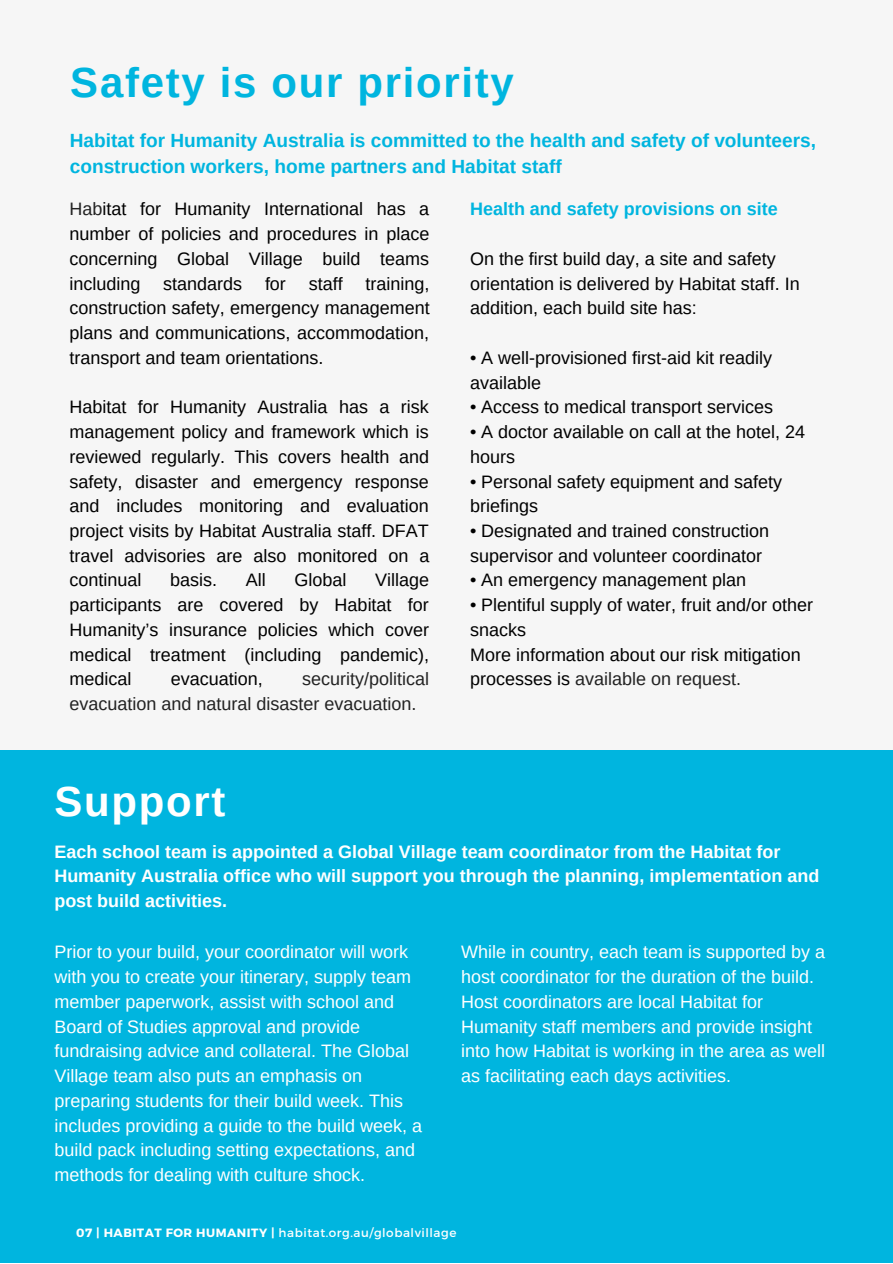
<style>
.page{position:relative;width:893px;height:1264px;background:#fff}
.page>*{position:absolute;margin:0;border:0;box-sizing:border-box;transform-origin:0 0}
.t1{font:700 42px "Arimo";letter-spacing:.04em;color:#00b5df}
.t2{font:700 42px "Arimo";letter-spacing:.04em;color:#fff}
.t3{font:700 19.05px "Arimo";color:#00b5df}
.t4{font:18px/24.8px "Arimo";color:#000}
.t5{font:18px/24.8px "Arimo";color:#fff}
.t6{font:700 18px/24.8px "Arimo";color:#fff}
.t7{font:18px/24.8px "Arimo";color:#222}
.t8{font:700 18px "Arimo";color:#00b5df}
.t9{font:12px "Montserrat";letter-spacing:.045em;color:#fff}
.s1{color:#222}
.s2{font-weight:700}
</style>
<div class="page">
<div style="left:0;top:0;width:892px;height:1262px;background:#f6f6f6"></div>
<div style="left:0;top:750px;width:892px;height:512px;background:#00b5df"></div>
<p class="t1" style="left:70px;top:59px;width:445px">Safety is our priority</p>
<p class="t3" style="left:70px;top:130px;width:747px">Habitat for Humanity Australia is committed to the health and safety of volunteers,</p>
<p class="t3" style="left:70px;top:156px;width:493px">construction workers, home partners and Habitat staff</p>
<p class="t4" style="left:69px;top:197px;width:361px;text-align:justify"><span class="s1">Hab</span>itat for Humanity International has a number of policies and procedures in place concerning Global Village build teams including</p>
<p class="t4" style="left:69px;top:271px;width:361px;text-align:justify;text-indent:296px">training, construction safety, emergency management plans and communications, accommodation, transport and team orientations.</p>
<p class="t4" style="left:69px;top:394px;width:361px;text-align:justify">Habitat for Humanity Australia has a risk management policy and framework which is reviewed regularly. This covers health and safety, disaster and emergency response and includes monitoring and evaluation project visits by Habitat Australia staff. DFAT travel advisories are also monitored on a continual</p>
<p class="t4" style="left:163px;top:271px;width:80px">standards</p>
<p class="t4" style="left:265px;top:271px;width:22px">for</p>
<p class="t4" style="left:309px;top:271px;width:35px">staff</p>
<p class="t4" style="left:69px;top:568px;width:361px;text-align:justify;text-indent:305px">Village participants are covered by Habitat for Humanity’s insurance policies which cover medical treatment (including pandemic), medical</p>
<p class="t4" style="left:170px;top:568px;width:48px">basis.</p>
<p class="t4" style="left:246px;top:568px;width:21px">All</p>
<p class="t4" style="left:294px;top:568px;width:53px">Global</p>
<p class="t7" style="left:69px;top:667px;width:361px;text-indent:233px">security/political evacuation and natural disaster evacuation.</p>
<p class="t4" style="left:171px;top:667px;width:93px">evacuation,</p>
<p class="t8" style="left:470px;top:199px;width:309px">Health and safety provisions on site</p>
<p class="t4" style="left:470px;top:246px;width:331px">On the first build day, a site and safety orientation is delivered by Habitat staff. In addition, each build site has:</p>
<p class="t4" style="left:470px;top:345px;width:303px">• A well-provisioned first-aid kit readily available</p>
<p class="t4" style="left:470px;top:394px;width:304px">• Access to medical transport services</p>
<p class="t4" style="left:470px;top:419px;width:336px">• A doctor available on call at the hotel, 24 hours</p>
<p class="t4" style="left:470px;top:469px;width:314px">• Personal safety equipment and safety briefings</p>
<p class="t4" style="left:470px;top:518px;width:301px">• Designated and trained construction supervisor and volunteer coordinator</p>
<p class="t4" style="left:470px;top:568px;width:278px">• An emergency management plan</p>
<p class="t4" style="left:470px;top:592px;width:344px">• Plentiful supply of water, fruit and/or other snacks</p>
<p class="t4" style="left:470px;top:642px;width:332px">More information about our risk mitigation processes is <span class="s1">available on request.</span></p>
<p class="t2" style="left:54px;top:778px;width:172px">Support</p>
<p class="t6" style="left:54px;top:838px;width:766px">Each school team is appointed a Global Village team coordinator from the Habitat for<br>Humanity Australia office who will support you through the planning, implementation and post build activities.</p>
<p class="t5" style="left:54px;top:939px;width:369px">Prior to your build, your coordinator will work with you to create your itinerary, supply team member paperwork, assist with school and Board of Studies approval and provide fundraising advice and collateral. The Global Village team also puts an emphasis on preparing students for their build week. This includes providing a guide to the build week, a build pack including setting expectations, and methods for dealing with culture shock.</p>
<p class="t5" style="left:461px;top:939px;width:365px">While in country, each team is supported by a host coordinator for the duration of the build.<br>Host coordinators are local Habitat for Humanity staff members and provide insight into how Habitat is working in the area as well as facilitating each days activities.</p>
<p class="t9" style="left:76px;top:1224px;width:381px"><span class="s2">07 | HABITAT FOR HUMANITY |</span> habitat.org.au/globalvillage</p>
</div>
